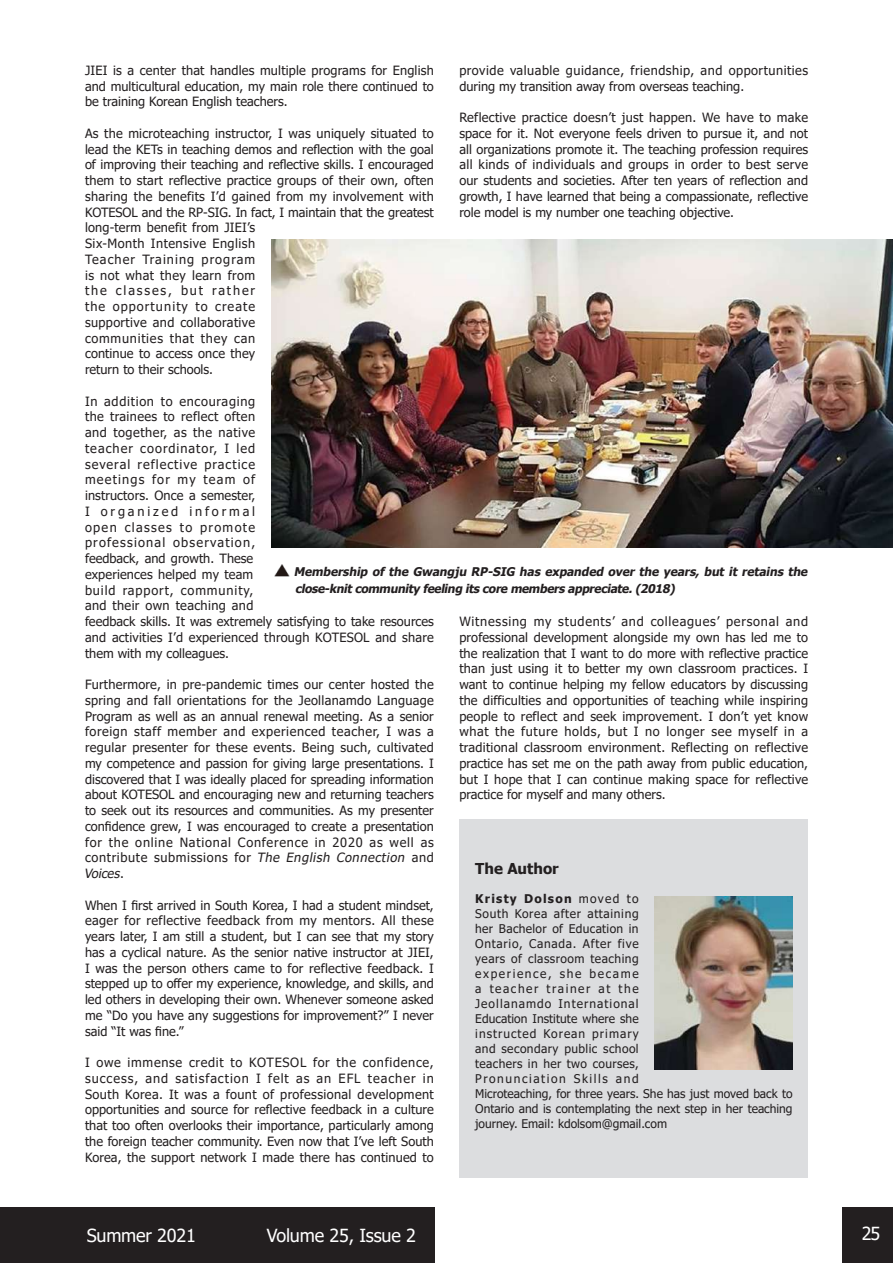
<style>
.page{position:relative;width:893px;height:1263px;background:#fff}
.page>*{position:absolute;margin:0;border:0;box-sizing:border-box;transform-origin:0 0}
.t1{font:18px "Tahoma";letter-spacing:-.01em;color:#fff}
.t2{font:700 15px "Tahoma";color:#231f20}
.t3{font:12.75px/15.8px "Tahoma";letter-spacing:.015em;color:#231f20;text-align:justify}
.t4{font:12.75px/15.8px "Tahoma";letter-spacing:.035em;color:#231f20}
.t5{font:12px/15px "Tahoma";letter-spacing:.035em;color:#231f20}
.t6{font:italic 700 12px/17.2px "Tahoma";color:#231f20}
.s1{font-style:italic}
.s2{font-weight:700}
</style>
<div class="page">
<div style="left:1px;top:1208px;width:434px;height:55px;background:#231f20"></div>
<div style="left:842px;top:1208px;width:51px;height:55px;background:#231f20"></div>
<hr style="left:0;top:1208px;width:1px;height:55px;background:#231f20">
<div style="left:459px;top:819px;width:349px;height:359px;background:#dcdddf"></div>
<img style="left:655px;top:896px;width:138px;height:173px">
<img style="left:271px;top:240px;width:622px;height:308px">
<img style="left:274px;top:565px;width:15px;height:11px">
<p class="t3" style="left:85px;top:63px;width:350px">JIEI is a center that handles multiple programs for English and multicultural education, my main role there continued to be training Korean English teachers.</p>
<p class="t3" style="left:85px;top:126px;width:350px;text-align:left">As the microteaching instructor, I was uniquely situated to lead the KETs in teaching demos and reflection with the goal of improving their teaching and reflective skills. I encouraged them to start reflective practice groups of their own, often sharing the benefits I’d gained from my involvement with KOTESOL and the RP-SIG. In fact, I maintain that the greatest long-term benefit from JIEI’s<br>Six-Month Intensive English<br>Teacher Training program<br>is not what they learn from<br>the classes, but rather<br>the opportunity to create<br>supportive and collaborative<br>communities that they can<br>continue to access once they<br>return to their schools.</p>
<p class="t3" style="left:85px;top:394px;width:350px;text-align:left">In addition to encouraging<br>the trainees to reflect often<br>and together, as the native<br>teacher coordinator, I led<br>several reflective practice<br>meetings for my team of<br>instructors. Once a semester,<br>I organized informal<br>open classes to promote<br>professional observation,<br>feedback, and growth. These<br>experiences helped my team<br>build rapport, community,<br>and their own teaching and<br>feedback skills. It was extremely satisfying to take resources and activities I’d experienced through KOTESOL and share them with my colleagues.</p>
<p class="t3" style="left:84px;top:677px;width:351px">Furthermore, in pre-pandemic times our center hosted the spring and fall orientations for the Jeollanamdo Language Program as well as an annual renewal meeting. As a senior foreign staff member and experienced teacher, I was a regular presenter for these events. Being such, cultivated my competence and passion for giving large presentations. I discovered that I was ideally placed for spreading information about KOTESOL and encouraging new and returning teachers to seek out its resources and communities. As my presenter confidence grew, I was encouraged to create a presentation for the online National Conference in 2020 as well as contribute submissions for <span class="s1">The English Connection</span> and <span class="s1">Voices</span>.</p>
<p class="t3" style="left:85px;top:898px;width:350px">When I first arrived in South Korea, I had a student mindset, eager for reflective feedback from my mentors. All these years later, I am still a student, but I can see that my story has a cyclical nature. As the senior native instructor at JIEI, I was the person others came to for reflective feedback. I stepped up to offer my experience, knowledge, and skills, and led others in developing their own. Whenever someone asked me “Do you have any suggestions for improvement?” I never said “It was fine.”</p>
<p class="t3" style="left:85px;top:1055px;width:350px">I owe immense credit to KOTESOL for the confidence, success, and satisfaction I felt as an EFL teacher in South Korea. It was a fount of professional development opportunities and source for reflective feedback in a culture that too often overlooks their importance, particularly among the foreign teacher community. Even now that I’ve left South Korea, the support network I made there has continued to</p>
<p class="t4" style="left:459px;top:63px;width:350px">provide valuable guidance, friendship, and opportunities during my transition away from overseas teaching.</p>
<p class="t3" style="left:459px;top:110px;width:350px">Reflective practice doesn’t just happen. We have to make space for it. Not everyone feels driven to pursue it, and not all organizations promote it. The teaching profession requires all kinds of individuals and groups in order to best serve our students and societies. After ten years of reflection and growth, I have learned that being a compassionate, reflective role model is my number one teaching objective.</p>
<p class="t6" style="left:294px;top:563px;width:518px">Membership of the Gwangj u RP-SIG has expanded over the years, but it retains the close-knitcommunity feeling itscore membersappreciate.(2018)</p>
<p class="t3" style="left:459px;top:614px;width:350px">Witnessing my students’ and colleagues’ personal and professional development alongside my own has led me to the realization that I want to do more with reflective practice than just using it to better my own classroom practices. I want to continue helping my fellow educators by discussing the difficulties and opportunities of teaching while inspiring people to reflect and seek improvement. I don’t yet know what the future holds, but I no longer see myself in a traditional classroom environment. Reflecting on reflective practice has set me on the path away from public education, but I hope that I can continue making space for reflective practice for myself and many others.</p>
<p class="t2" style="left:475px;top:858px;width:85px">The Author</p>
<p class="t5" style="left:475px;top:891px;width:319px"><span class="s2">Kristy Dolson</span> moved to<br>South Korea after attaining<br>her Bachelor of Education in<br>Ontario, Canada. After five<br>years of classroom teaching<br>experience, she became<br>a teacher trainer at the<br>Jeollanamdo International<br>Education Institute where she<br>instructed Korean primary<br>and secondary public school<br>teachers in her two courses,<br>Pronunciation Skills and<br>Microteaching, for three years. She has just moved back to<br>Ontario and is contemplating the next step in her teaching journey. Email: kdolsom@gmail.com</p>
<h1 class="t1" style="left:87px;top:1223px;width:111px">Summer 2021</h1>
<h1 class="t1" style="left:267px;top:1223px;width:151px">Volume 25, Issue 2</h1>
<h1 class="t1" style="left:862px;top:1221px;width:20px">25</h1>
</div>
